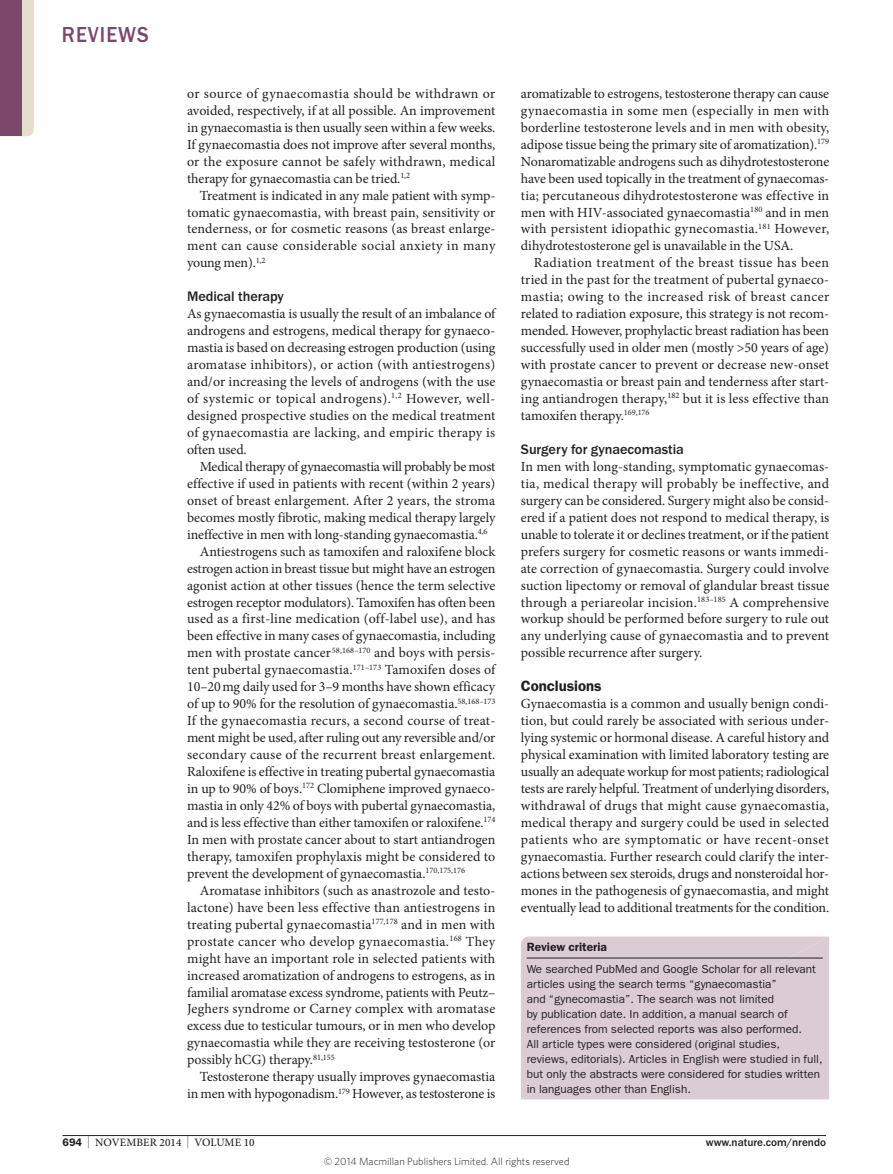
<style>
.page{position:relative;width:893px;height:1174px;background:#fff}
.page>*{position:absolute;margin:0;border:0;box-sizing:border-box;transform-origin:0 0}
.t1{font:500 22.5px "ITC Franklin Gothic Std";letter-spacing:.05em;color:#7b476a;scale:.9 1}
.Head_1{font:600 15px "ITC Franklin Gothic Std";letter-spacing:-.005em;color:#231f20}
.Head_2{font:500 14.25px "ITC Franklin Gothic Std";letter-spacing:-.005em;color:#231f20}
.Body_text{font:13.95px/17px "Minion Pro";letter-spacing:-.005em;color:#231f20;text-align:justify}
.Body_first{font:13.95px/17px "Minion Pro";letter-spacing:-.005em;color:#231f20;text-align:justify}
.Box_title{font:600 12px "ITC Franklin Gothic Std";color:#231f20}
.Box_body_first{font:11.7px/15px "ITC Franklin Gothic Std";color:#231f20}
.t2{font:500 11.25px "Minion Pro";letter-spacing:.01em;color:#231f20}
.t3{font:500 11.25px "ITC Franklin Gothic Std";color:#231f20}
.t4{font:300 10.5px "Whitney";color:#1d1d1b}
.s1{font-family:"ITC Franklin Gothic Std";font-weight:600;font-size:10.95px}
.s2{font-size:12.9px}
</style>
<div class="page">
<hr style="left:63px;top:1135px;width:763px;height:1px;background:#231f20">
<div style="left:521px;top:936px;width:308px;height:163px;background:#dbccd3"></div>
<hr style="left:527px;top:957px;width:296px;height:1px;background:#231f20">
<div style="left:22px;top:0;width:12px;height:136px;background:#e6decd"></div>
<div style="left:0;top:0;width:22px;height:136px;background:#7b476a"></div>
<h1 class="t1" style="left:62px;top:22px;width:98px">REVIEWS</h1>
<p class="Body_first" style="left:187px;top:85px;width:310px">or source of gynaecomastia should be withdrawn or avoided, respectively, if at all possible. An improvement in gynaecomastia is then usually seen within a few weeks.<br>If gynaecomastia does not improve after several months, or the exposure cannot be safely withdrawn, medical therapy for gynaecomastia can be tried.<sup>1,2</sup></p>
<p class="Body_text" style="left:187px;top:187px;width:310px;text-indent:13px">Treatment is indicated in any male patient with symp&shy;tomatic gynaecomastia, with breast pain, sensitivity or tenderness, or for cosmetic reasons (as breast enlarge&shy;ment can cause considerable social anxiety in many young men).<sup>1,2</sup></p>
<p class="Head_2" style="left:187px;top:288px;width:98px">Medical therapy</p>
<p class="Body_first" style="left:187px;top:305px;width:310px">As gynaecomastia is usually the result of an imbalance of androgens and estrogens, medical therapy for gynaeco&shy;mastia is based on decreasing estrogen production (using aromatase inhibitors), or action (with antiestrogens) and/or increasing the levels of androgens (with the use of systemic or topical androgens).<sup>1,2</sup> However, well&shy;designed prospective studies on the medical treatment of gynaecomastia are lacking, and empiric therapy is often used.</p>
<p class="Body_text" style="left:187px;top:458px;width:310px;text-indent:13px">Medical therapy of gynaecomastia will probably be most effective if used in patients with recent (within 2 years) onset of breast enlargement. After 2 years, the stroma becomes mostly fibrotic, making medical therapy largely ineffective in men with long-standing gynaecomastia.<sup>4,6</sup></p>
<p class="Body_text" style="left:187px;top:543px;width:310px;text-indent:13px">Antiestrogens such as tamoxifen and raloxifene block estrogen action in breast tissue but might have an estrogen agonist action at other tissues (hence the term selective estrogen receptor modulators). Tamoxifen has often been used as a first-line medication (off-label use), and has been effective in many cases of gynaecomastia, including men with prostate cancer<sup>58,168–170</sup> and boys with persis&shy;tent pubertal gynaecomastia.<sup>171–173</sup> Tamoxifen doses of 10–20mg daily used for 3–9 months have shown efficacy of up to 90% for the resolution of gynaecomastia.<sup>58,168–173<br></sup>If the gynaecomastia recurs, a second course of treat&shy;ment might be used, after ruling out any reversible and/or secondary cause of the recurrent breast enlargement.<br>Raloxifene is effective in treating pubertal gynaecomastia in up to 90% of boys.<sup>172</sup> Clomiphene improved gynaeco&shy;mastia in only 42% of boys with pubertal gynaecomastia, and is less effective than either tamoxifen or raloxifene.<sup>174<br></sup>In men with prostate cancer about to start antiandrogen therapy, tamoxifen prophylaxis might be considered to prevent the development of gynaecomastia.<sup>170,175,176</sup></p>
<p class="Body_text" style="left:187px;top:882px;width:310px;text-indent:13px">Aromatase inhibitors (such as anastrozole and testo&shy;lactone) have been less effective than antiestrogens in treating pubertal gynaecomastia<sup>177,178</sup> and in men with prostate cancer who develop gynaecomastia.<sup>168</sup> They might have an important role in selected patients with increased aromatization of androgens to estrogens, as in familial aromatase excess syndrome, patients with Peutz– Jeghers syndrome or Carney complex with aromatase excess due to testicular tumours, or in men who develop gynaecomastia while they are receiving testosterone (or possibly hCG) therapy.<sup>81,155</sup></p>
<p class="Body_text" style="left:187px;top:1068px;width:310px;text-align:right">Testosterone therapy usually improves gynaecomastia in men with hypogonadism.<sup>179</sup> However, as testosterone is</p>
<p class="Body_text" style="left:521px;top:85px;width:310px">aromatizable to estrogens, testosterone therapy can cause gynaecomastia in some men (especially in men with borderline testosterone levels and in men with obesity, adipose tissue being the primary site of aromatization).<sup>179<br></sup>Nonaromatizable androgens such as dihydrotestosterone have been used topically in the treatment of gynaecomas&shy;tia; percutaneous dihydrotestosterone was effective in men with HIV-associated gynaecomastia<sup>180</sup> and in men with persistent idiopathic gynecomastia.<sup>181</sup> However, dihydrotestosterone gel is unavailable in the USA.</p>
<p class="Body_text" style="left:521px;top:254px;width:310px;text-align:left;text-indent:13px">Radiation treatment of the breast tissue has been tried in the past for the treatment of pubertal gynaeco&shy;mastia; owing to the increased risk of breast cancer related to radiation exposure, this strategy is not recom&shy;mended. However, prophylactic breast radiation has been successfully used in older men (mostly &gt;50 years of age) with prostate cancer to prevent or decrease new-onset gynaecomastia or breast pain and tenderness after start&shy;ing antiandrogen therapy,<sup>182</sup> but it is less effective than tamoxifen therapy.<sup>169,176</sup></p>
<p class="Head_2" style="left:521px;top:441px;width:164px">Surgery for gynaecomastia</p>
<p class="Body_first" style="left:521px;top:458px;width:310px">In men with long-standing, symptomatic gynaecomas&shy;tia, medical therapy will probably be ineffective, and surgery can be considered. Surgery might also be consid&shy;ered if a patient does not respond to medical therapy, is unable to tolerate it or declines treatment, or if the patient prefers surgery for cosmetic reasons or wants immedi&shy;ate correction of gynaecomastia. Surgery could involve suction lipectomy or removal of glandular breast tissue through a periareolar incision.<sup>183–185</sup> A comprehensive workup should be performed before surgery to rule out any underlying cause of gynaecomastia and to prevent possible recurrence after surgery.</p>
<p class="Head_1" style="left:521px;top:677px;width:82px">Conclusions</p>
<p class="Body_first" style="left:521px;top:695px;width:310px">Gynaecomastia is a common and usually benign condi&shy;tion, but could rarely be associated with serious under&shy;lying systemic or hormonal disease. A careful history and physical examination with limited laboratory testing are usually an adequate workup for most patients; radiological tests are rarely helpful. Treatment of underlying disorders, withdrawal of drugs that might cause gynaecomastia, medical therapy and surgery could be used in selected patients who are symptomatic or have recent-onset gynaecomastia. Further research could clarify the inter&shy;actions between sex steroids, drugs and nonsteroidal hor&shy;mones in the pathogenesis of gynaecomastia, and might eventually lead to additional treatments for the condition.</p>
<p class="Box_title" style="left:527px;top:940px;width:82px">Review criteria</p>
<p class="Box_body_first" style="left:527px;top:961px;width:297px">We searched PubMed and Google Scholar for all relevant articles using the search terms “gynaecomastia”<br>and “gynecomastia”. The search was not limited<br>by publication date. In addition, a manual search of references from selected reports was also performed.<br>All article types were considered (original studies, reviews, editorials). Articles in English were studied in full, but only the abstracts were considered for studies written in languages other than English.</p>
<p class="t2" style="left:63px;top:1136px;width:194px"><span class="s1">694</span> <span class="s2">|</span> NOVEMBER 2014 <span class="s2">|</span> VOLUME 10</p>
<p class="t3" style="left:706px;top:1136px;width:122px">www.nature.com/nrendo</p>
<p class="t4" style="left:324px;top:1154px;width:247px">© 2014 Macmillan Publishers Limited. All rights reserved</p>
</div>
